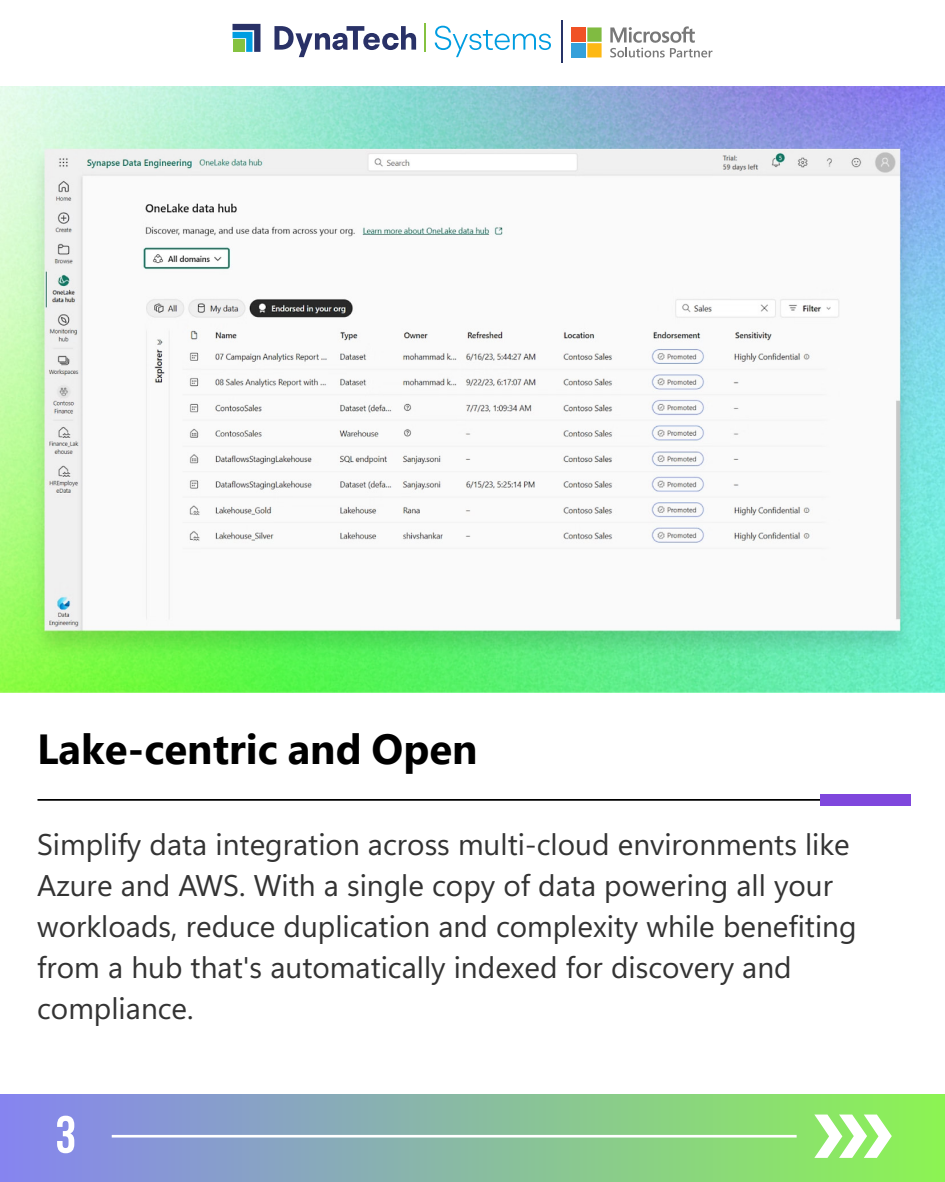
<style>
.page{position:relative;width:945px;height:1182px;background:#fff}
.page>*{position:absolute;margin:0;border:0;box-sizing:border-box;transform-origin:0 0}
.t1{font:700 52.5px "Bebas Neue";color:#fff}
.t2{font:700 42px "Segoe Pro";color:#000}
.t3{font:29.75px/41.1px "Segoe UI Variable";color:#333}
</style>
<div class="page">
<div style="left:572px;top:27px;width:14px;height:15px;background:#f05225"></div>
<div style="left:572px;top:43px;width:14px;height:14px;background:#35a0da"></div>
<svg style="left:587px;top:27px;width:15px;height:30px"></svg>
<svg style="left:610px;top:26px;width:102px;height:31px"></svg>
<svg style="left:274px;top:26px;width:142px;height:31px"></svg>
<svg style="left:425px;top:24px;width:1px;height:28px"></svg>
<svg style="left:435px;top:26px;width:116px;height:31px"></svg>
<svg style="left:233px;top:24px;width:27px;height:28px"></svg>
<div style="left:233px;top:40px;width:12px;height:12px;background:#85c240"></div>
<hr style="left:561px;top:20px;width:2px;height:43px;background:#263367">
<hr style="left:37px;top:798px;width:872px;height:2px;background:#000">
<div style="left:820px;top:793px;width:91px;height:12px;background:#7f47dd"></div>
<img style="left:0;top:86px;width:945px;height:606px">
<div style="left:0;top:1094px;width:945px;height:87px;background:linear-gradient(to right,#8684f0,#8cf452)"></div>
<svg style="left:814px;top:1114px;width:78px;height:43px"></svg>
<hr style="left:112px;top:1134px;width:685px;height:3px;background:#fff">
<h2 class="t2" style="left:37px;top:719px;width:442px">Lake-centric and Open</h2>
<p class="t3" style="left:37px;top:822px;width:821px">Simplify data integration across multi-cloud environments like Azure and AWS. With a single copy of data powering all your workloads, reduce duplication and complexity while benefiting from a hub that's automatically indexed for discovery and compliance.</p>
<h1 class="t1" style="left:55px;top:1105px;width:22px">3</h1>
</div>
